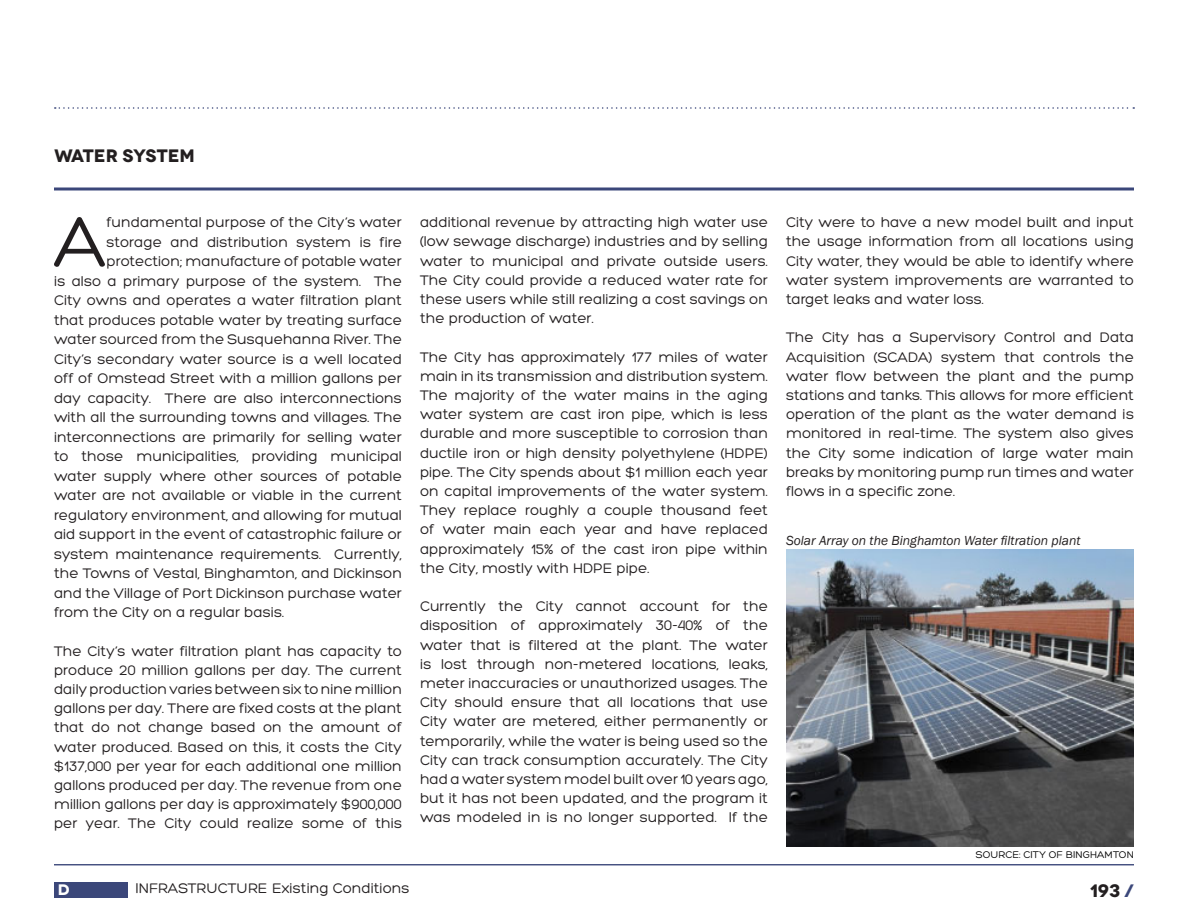
<style>
.page{position:relative;width:1188px;height:918px;background:#fff}
.page>*{position:absolute;margin:0;border:0;box-sizing:border-box;transform-origin:0 0}
.TEXT_drop_cap_03{font:75.3px "Hero";color:#231f20}
.SUBTITLE{font:700 18px "Novecentowide";color:#231f20}
.t1{font:700 15.15px "Novecentowide";color:#fff}
.TEXT{font:15px/19.2px "Hero";color:#231f20;text-align:justify}
.TEXT_drop_cap_03-2{font:15px "Hero";color:#231f20}
.TEXT_Image{font:italic 13.5px "Franklin Gothic";color:#231f20}
.TEXT-2{font:10.5px "Hero";color:#000}
.s1{color:#3b477a}
</style>
<div class="page">
<div style="left:54px;top:882px;width:73px;height:15px;background:#3b477a"></div>
<hr style="left:54px;top:864px;width:1080px;height:1px;background:#3b477a">
<hr style="left:54px;top:188px;width:1080px;height:2px;background:#3b477a">
<svg style="left:55px;top:107px;width:1079px;height:2px"></svg>
<img style="left:786px;top:549px;width:348px;height:297px">
<p class="SUBTITLE" style="left:54px;top:144px;width:143px">WATER SYSTEM</p>
<p class="TEXT_drop_cap_03" style="left:54px;top:203px;width:54px">A</p>
<p class="TEXT_drop_cap_03-2" style="left:107px;top:215px;width:297px">fundamental purpose of the City’s water</p>
<p class="TEXT_drop_cap_03-2" style="left:107px;top:234px;width:297px">storage and distribution system is fire</p>
<p class="TEXT_drop_cap_03-2" style="left:107px;top:254px;width:297px">protection; manufacture of potable water</p>
<p class="TEXT_drop_cap_03-2" style="left:54px;top:273px;width:349px">is also a primary purpose of the system. The</p>
<p class="TEXT_drop_cap_03-2" style="left:54px;top:293px;width:350px">City owns and operates a water filtration plant</p>
<p class="TEXT_drop_cap_03-2" style="left:54px;top:312px;width:349px">that produces potable water by treating surface</p>
<p class="TEXT_drop_cap_03-2" style="left:54px;top:332px;width:350px">water sourced from the Susquehanna River. The</p>
<p class="TEXT_drop_cap_03-2" style="left:54px;top:351px;width:349px">City’s secondary water source is a well located</p>
<p class="TEXT_drop_cap_03-2" style="left:54px;top:371px;width:349px">off of Omstead Street with a million gallons per</p>
<p class="TEXT_drop_cap_03-2" style="left:54px;top:390px;width:350px">day capacity. There are also interconnections</p>
<p class="TEXT_drop_cap_03-2" style="left:54px;top:410px;width:349px">with all the surrounding towns and villages. The</p>
<p class="TEXT_drop_cap_03-2" style="left:54px;top:429px;width:349px">interconnections are primarily for selling water</p>
<p class="TEXT_drop_cap_03-2" style="left:54px;top:449px;width:349px">to those municipalities, providing municipal</p>
<p class="TEXT_drop_cap_03-2" style="left:54px;top:468px;width:349px">water supply where other sources of potable</p>
<p class="TEXT_drop_cap_03-2" style="left:54px;top:488px;width:350px">water are not available or viable in the current</p>
<p class="TEXT_drop_cap_03-2" style="left:54px;top:507px;width:350px">regulatory environment, and allowing for mutual</p>
<p class="TEXT_drop_cap_03-2" style="left:54px;top:527px;width:349px">aid support in the event of catastrophic failure or</p>
<p class="TEXT_drop_cap_03-2" style="left:54px;top:546px;width:350px">system maintenance requirements. Currently,</p>
<p class="TEXT_drop_cap_03-2" style="left:54px;top:566px;width:350px">the Towns of Vestal, Binghamton, and Dickinson</p>
<p class="TEXT_drop_cap_03-2" style="left:54px;top:585px;width:350px">and the Village of Port Dickinson purchase water</p>
<p class="TEXT_drop_cap_03-2" style="left:54px;top:605px;width:232px">from the City on a regular basis.</p>
<p class="TEXT" style="left:54px;top:641px;width:350px">The City’s water filtration plant has capacity to produce 20 million gallons per day. The current daily production varies between six to nine million gallons per day. There are fixed costs at the plant that do not change based on the amount of water produced. Based on this, it costs the City $137,000 per year for each additional one million gallons produced per day. The revenue from one million gallons per day is approximately $900,000 per year. The City could realize some of this</p>
<p class="TEXT" style="left:420px;top:213px;width:350px">additional revenue by attracting high water use (low sewage discharge) industries and by selling water to municipal and private outside users.<br>The City could provide a reduced water rate for these users while still realizing a cost savings on the production of water.</p>
<p class="TEXT" style="left:420px;top:347px;width:350px">The City has approximately 177 miles of water main in its transmission and distribution system.<br>The majority of the water mains in the aging water system are cast iron pipe, which is less durable and more susceptible to corrosion than ductile iron or high density polyethylene (HDPE) pipe. The City spends about $1 million each year on capital improvements of the water system.<br>They replace roughly a couple thousand feet of water main each year and have replaced approximately 15% of the cast iron pipe within the City, mostly with HDPE pipe.</p>
<p class="TEXT" style="left:420px;top:597px;width:350px">Currently the City cannot account for the disposition of approximately 30-40% of the water that is filtered at the plant. The water is lost through non-metered locations, leaks, meter inaccuracies or unauthorized usages. The City should ensure that all locations that use City water are metered, either permanently or temporarily, while the water is being used so the City can track consumption accurately. The City had a water system model built over 10 years ago, but it has not been updated, and the program it was modeled in is no longer supported. If the</p>
<p class="TEXT" style="left:786px;top:213px;width:350px">City were to have a new model built and input the usage information from all locations using City water, they would be able to identify where water system improvements are warranted to target leaks and water loss.</p>
<p class="TEXT" style="left:786px;top:328px;width:350px">The City has a Supervisory Control and Data Acquisition (SCADA) system that controls the water flow between the plant and the pump stations and tanks. This allows for more efficient operation of the plant as the water demand is monitored in real-time. The system also gives the City some indication of large water main breaks by monitoring pump run times and water flows in a specific zone.</p>
<p class="TEXT_Image" style="left:786px;top:532px;width:296px">Solar Array on the Binghamton Water filtration plant</p>
<p class="TEXT-2" style="left:976px;top:849px;width:160px">SOURCE: CITY OF BINGHAMTON</p>
<p class="t1" style="left:58px;top:880px;width:13px">D</p>
<p class="TEXT" style="left:136px;top:879px;width:275px">INFRASTRUCTURE Existing Conditions</p>
<p class="SUBTITLE" style="left:1090px;top:880px;width:46px">193 <span class="s1">/</span></p>
</div>
